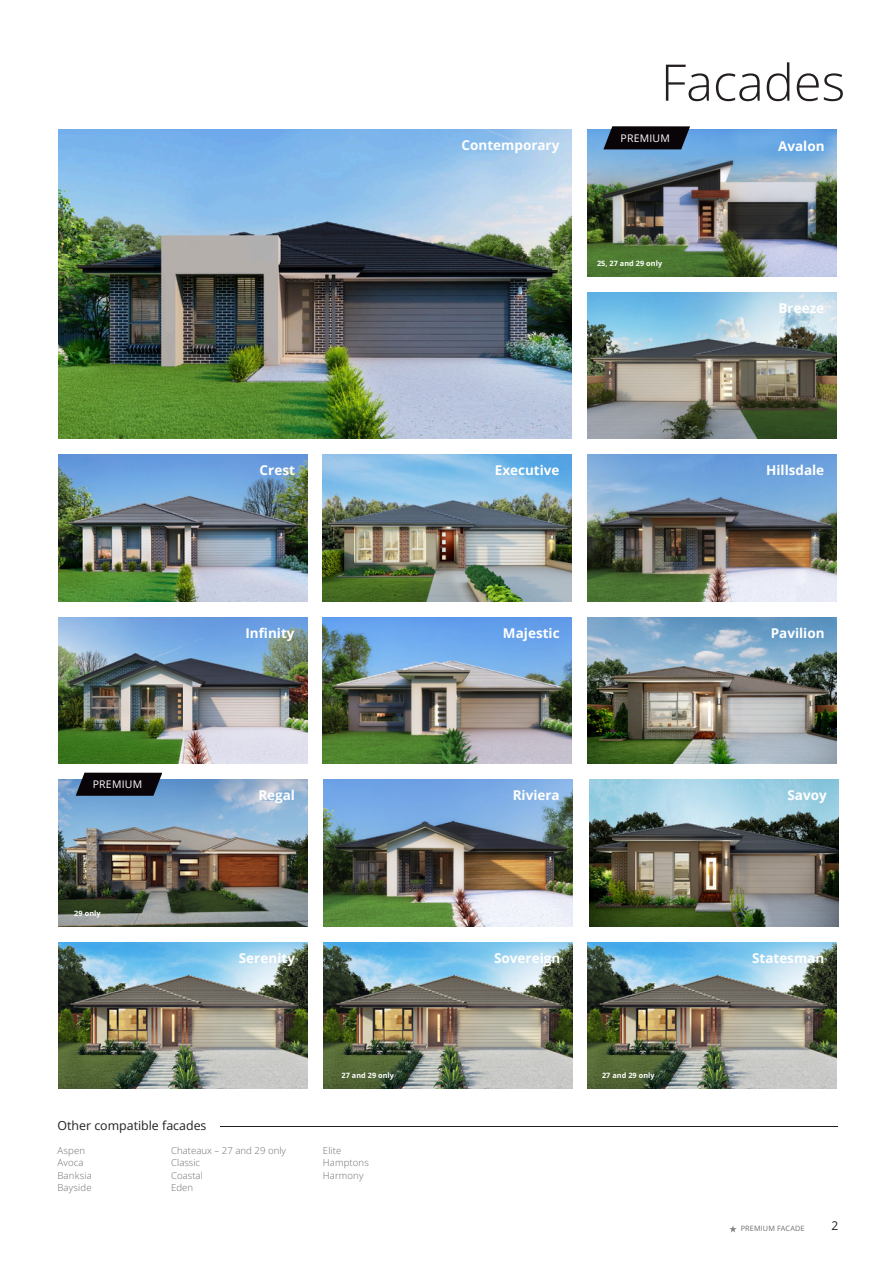
<style>
.page{position:relative;width:894px;height:1264px;background:#fff}
.page>*{position:absolute;margin:0;border:0;box-sizing:border-box;transform-origin:0 0}
.t1{font:300 50.55px "Open Sans";color:#231f20}
.t2{font:700 13.5px "Open Sans";color:#fff}
.t3{font:12.45px "Open Sans";color:#231f20}
.t4{font:12px "Open Sans";color:#231f20}
.t5{font:10.5px "Open Sans";letter-spacing:.02em;color:#fff}
.t6{font:300 9.6px/12.3px "Open Sans";letter-spacing:.01em;color:#6d6e70}
.t7{font:700 7.35px "Open Sans";letter-spacing:.005em;color:#fff}
.t8{font:7.35px "Open Sans";letter-spacing:.015em;color:#6d6e70}
</style>
<div class="page">
<img style="left:587px;top:130px;width:249px;height:146px">
<img style="left:587px;top:292px;width:249px;height:147px">
<img style="left:58px;top:617px;width:249px;height:146px">
<img style="left:323px;top:455px;width:248px;height:146px">
<img style="left:58px;top:455px;width:249px;height:146px">
<img style="left:587px;top:455px;width:249px;height:146px">
<img style="left:323px;top:617px;width:248px;height:146px">
<img style="left:58px;top:942px;width:249px;height:146px">
<img style="left:587px;top:942px;width:249px;height:146px">
<img style="left:323px;top:942px;width:249px;height:146px">
<img style="left:589px;top:779px;width:249px;height:147px">
<img style="left:587px;top:617px;width:249px;height:146px">
<img style="left:58px;top:779px;width:249px;height:147px">
<img style="left:323px;top:779px;width:249px;height:147px">
<img style="left:58px;top:130px;width:513px;height:308px">
<svg style="left:76px;top:772px;width:86px;height:23px;background:#1c1b23"></svg>
<svg style="left:603px;top:126px;width:87px;height:23px;background:#181923"></svg>
<hr style="left:220px;top:1126px;width:617px;height:1px;background:#231f20">
<svg style="left:729px;top:1226px;width:7px;height:6px"></svg>
<h2 class="t2" style="left:461px;top:136px;width:99px">Contemporary</h2>
<p class="t1" style="left:660px;top:47px;width:186px">Facades</p>
<h1 class="t2" style="left:777px;top:136px;width:48px">Avalon</h1>
<h2 class="t5" style="left:620px;top:130px;width:51px">PREMIUM</h2>
<h2 class="t7" style="left:597px;top:258px;width:67px">25, 27 and 29 only</h2>
<p class="t2" style="left:778px;top:298px;width:47px">Breeze</p>
<h2 class="t2" style="left:259px;top:460px;width:37px">Crest</h2>
<h2 class="t2" style="left:494px;top:460px;width:66px">Executive</h2>
<h2 class="t2" style="left:766px;top:460px;width:60px">Hillsdale</h2>
<p class="t2" style="left:245px;top:623px;width:51px">Infinity</p>
<p class="t2" style="left:503px;top:623px;width:58px">Majestic</p>
<h2 class="t2" style="left:770px;top:623px;width:55px">Pavilion</h2>
<p class="t5" style="left:93px;top:776px;width:51px">PREMIUM</p>
<p class="t2" style="left:258px;top:785px;width:38px">Regal</p>
<p class="t2" style="left:512px;top:785px;width:48px">Riviera</p>
<p class="t7" style="left:74px;top:908px;width:28px">29 only</p>
<h2 class="t2" style="left:239px;top:948px;width:58px">Serenity</h2>
<p class="t2" style="left:494px;top:948px;width:68px">Sovereign</p>
<p class="t3" style="left:57px;top:1116px;width:150px">Other compatible facades</p>
<h2 class="t7" style="left:341px;top:1070px;width:54px">27 and 29 only</h2>
<p class="t7" style="left:602px;top:1070px;width:54px">27 and 29 only</p>
<p class="t2" style="left:787px;top:785px;width:41px">Savoy</p>
<h4 class="t2" style="left:751px;top:948px;width:74px">Statesman</h4>
<p class="t6" style="left:57px;top:1143px;width:36px">Aspen<br>Avoca<br>Banksia<br>Bayside</p>
<h2 class="t6" style="left:171px;top:1143px;width:116px">Chateaux – 27 and 29 only<br>Classic<br>Coastal<br>Eden</h2>
<p class="t6" style="left:323px;top:1143px;width:47px">Elite<br>Hamptons<br>Harmony</p>
<h2 class="t8" style="left:740px;top:1223px;width:65px">PREMIUM FACADE</h2>
<h4 class="t4" style="left:831px;top:1216px;width:8px">2</h4>
</div>
